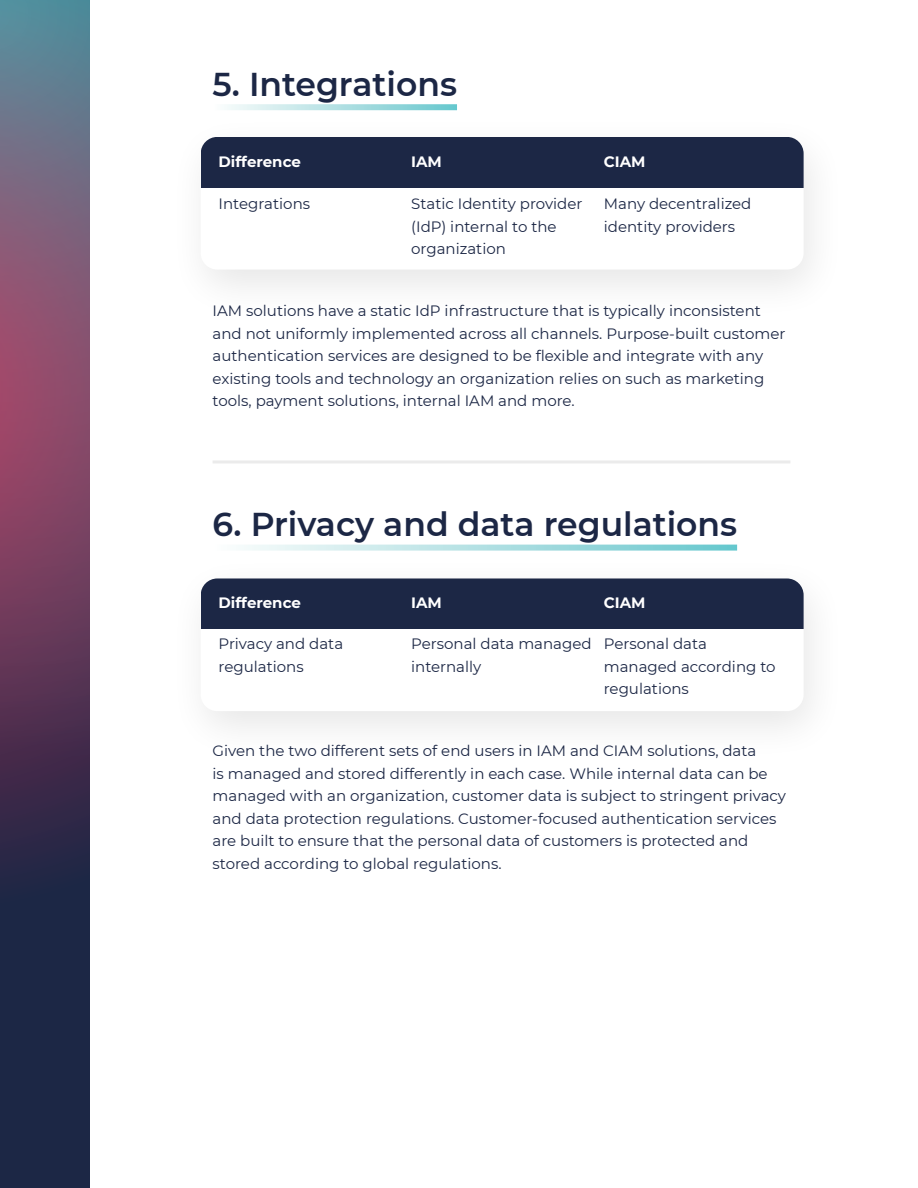
<style>
.page{position:relative;width:918px;height:1188px;background:#fff}
.page>*{position:absolute;margin:0;border:0;box-sizing:border-box;transform-origin:0 0}
.t1{font:600 33px "Montserrat";color:#1c2745}
.t2{font:15px/22.5px "Montserrat";color:#1c2745}
.t3{font:700 15px "Montserrat";color:#fff}
</style>
<div class="page">
<div style="left:0;top:0;width:90px;height:1188px;background:#1c2745"></div>
<svg style="left:0;top:0;width:90px;height:870px"></svg>
<div style="left:168px;top:113px;width:678px;height:208px;background:#000;opacity:.1"></div>
<div style="left:201px;top:137px;width:603px;height:133px;background:#fff;border-radius:17px"></div>
<div style="left:201px;top:137px;width:603px;height:51px;background:#1c2745"></div>
<div style="left:168px;top:555px;width:678px;height:208px;background:#000;opacity:.1"></div>
<div style="left:201px;top:578px;width:603px;height:133px;background:#fff;border-radius:17px"></div>
<div style="left:201px;top:578px;width:603px;height:51px;background:#1c2745"></div>
<svg style="left:227px;top:104px;width:230px;height:6px"></svg>
<svg style="left:242px;top:545px;width:495px;height:6px"></svg>
<hr style="left:213px;top:460px;width:577px;height:3px;background:#ebebeb">
<h1 class="t1" style="left:213px;top:61px;width:246px">5. Integrations</h1>
<p class="t3" style="left:219px;top:151px;width:84px">Difference</p>
<p class="t2" style="left:219px;top:192px;width:93px">Integrations</p>
<p class="t3" style="left:411px;top:151px;width:32px">IAM</p>
<p class="t2" style="left:411px;top:192px;width:173px">Static Identity provider</p>
<p class="t2" style="left:411px;top:214px;width:147px">(IdP) internal to the organization</p>
<p class="t3" style="left:604px;top:151px;width:43px">CIAM</p>
<p class="t2" style="left:604px;top:192px;width:149px">Many decentralized identity providers</p>
<p class="t2" style="left:213px;top:299px;width:574px">IAM solutions have a static IdP infrastructure that is typically inconsistent and not uniformly implemented across all channels. Purpose-built customer authentication services are designed to be flexible and integrate with any existing tools and technology an organization relies on such as marketing tools, payment solutions, internal IAM and more.</p>
<h1 class="t1" style="left:213px;top:501px;width:526px">6. Privacy and data regulations</h1>
<p class="t3" style="left:219px;top:591px;width:84px">Difference</p>
<p class="t2" style="left:219px;top:632px;width:126px">Privacy and data regulations</p>
<p class="t2" style="left:411px;top:632px;width:182px">Personal data managed internally</p>
<p class="t2" style="left:604px;top:632px;width:173px">Personal data managed according to regulations</p>
<p class="t3" style="left:604px;top:591px;width:43px">CIAM</p>
<p class="t3" style="left:411px;top:591px;width:32px">IAM</p>
<p class="t2" style="left:213px;top:739px;width:575px">Given the two different sets of end users in IAM and CIAM solutions, data<br>is managed and stored differently in each case. While internal data can be managed with an organization, customer data is subject to stringent privacy and data protection regulations. Customer-focused authentication services are built to ensure that the personal data of customers is protected and stored according to global regulations.</p>
</div>
